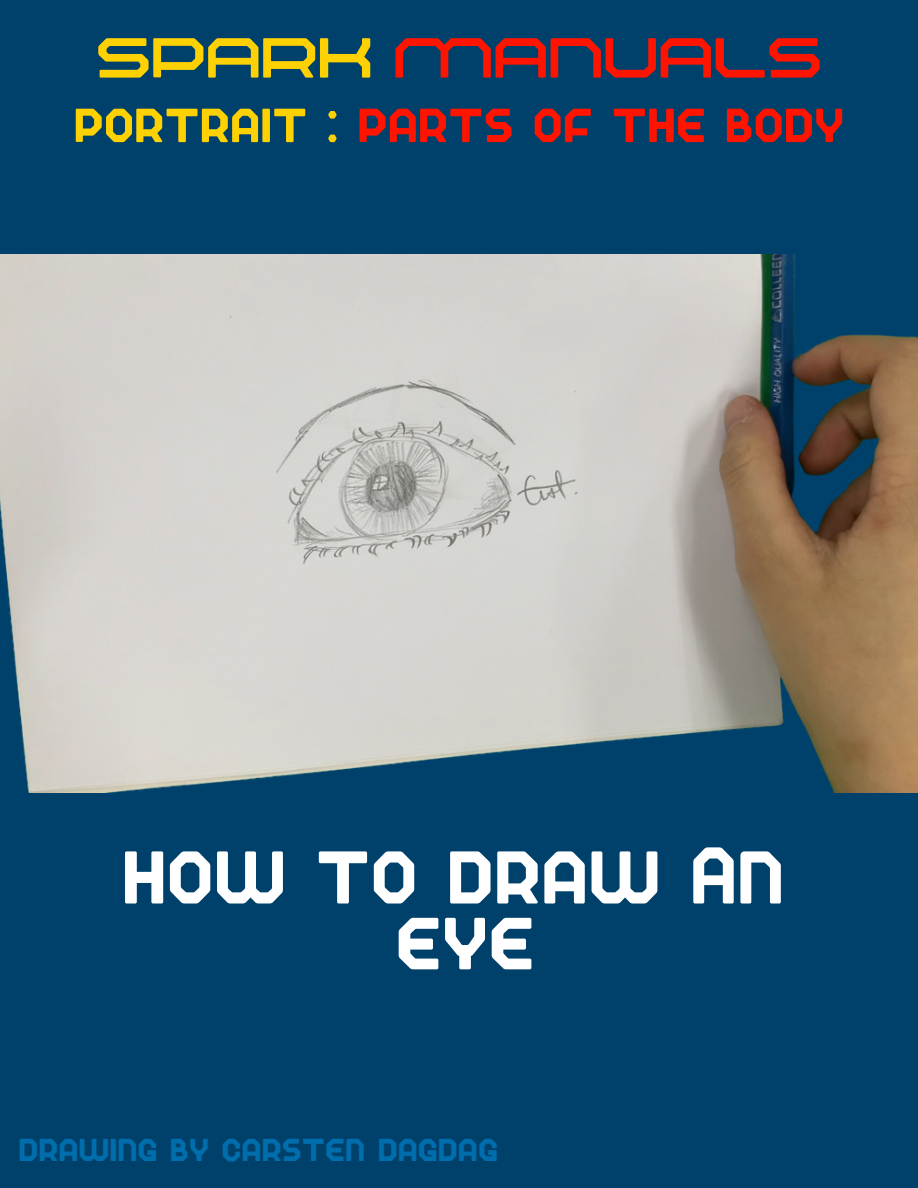
<style>
.page{position:relative;width:918px;height:1188px;background:#00416c}
.page>*{position:absolute;margin:0;border:0;box-sizing:border-box;transform-origin:0 0}
.t1{font:condensed 112.2px "TT RQND Pro Beta";color:#fff}
.t2{font:condensed 111px "TT RQND Pro Beta";color:#fff}
.t3{font:expanded 78.9px "TT RQND Pro Beta";color:#ff1400}
.t4{font:condensed 72px "TT RQND Pro Beta";color:#ff1400}
.t5{font:condensed 47.85px "TT RQND Pro Beta";color:#006ead}
.s1{color:#fed103}
</style>
<div class="page">
<img style="left:0;top:255px;width:918px;height:537px">
<h4 class="t3" style="left:96px;top:-1px;width:728px"><span class="s1">SPARK</span> MANUALS</h4>
<p class="t4" style="left:74px;top:70px;width:772px"><span class="s1">portrait :</span> parts of the body</p>
<h2 class="t1" style="left:122px;top:791px;width:664px">how to draw An</h2>
<h1 class="t2" style="left:395px;top:858px;width:141px">eye</h1>
<p class="t5" style="left:18px;top:1113px;width:481px">drawing by carsten dagdag</p>
</div>
